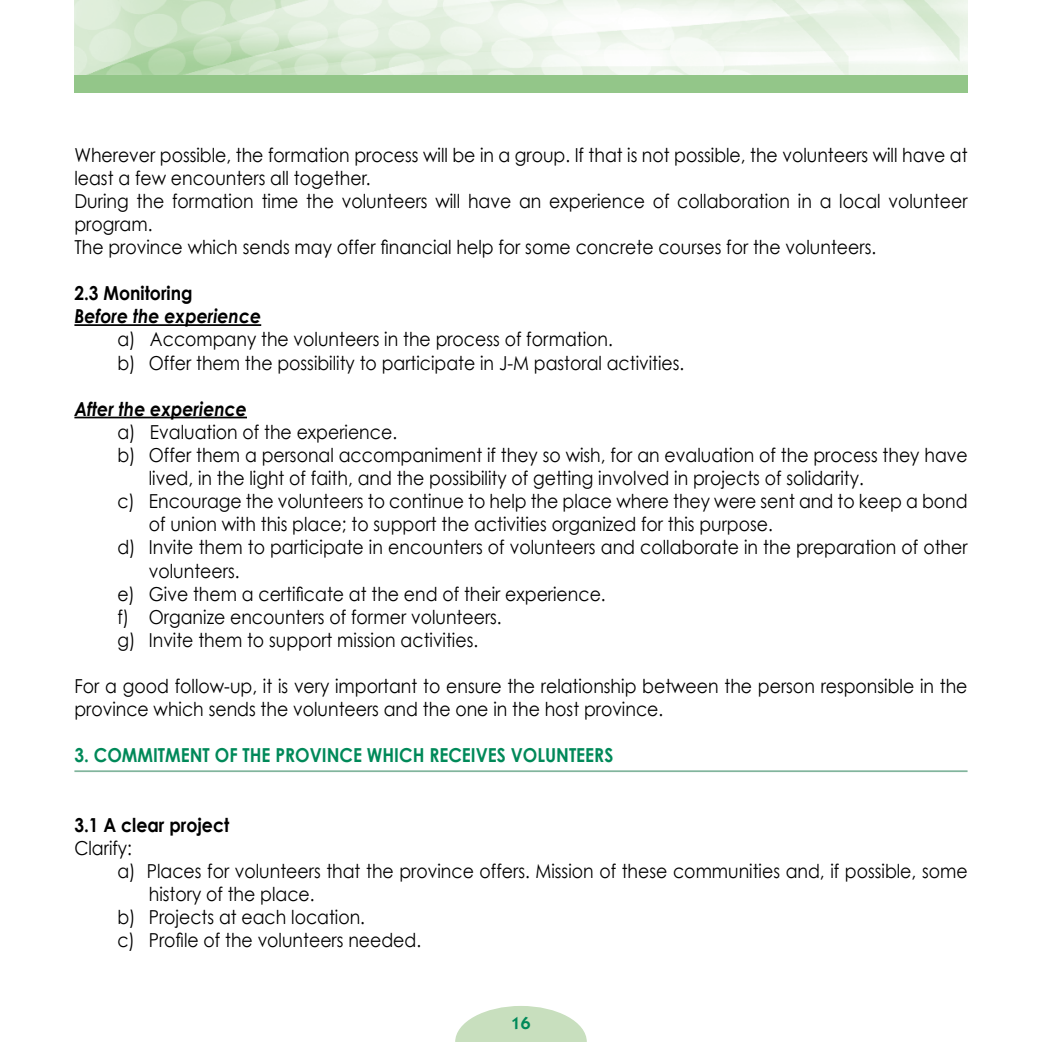
<style>
.page{position:relative;width:1042px;height:1042px;background:#fff}
.page>*{position:absolute;margin:0;border:0;box-sizing:border-box;transform-origin:0 0}
.t1{font:19.25px/23.1px "Century Gothic";color:#000;scale:.9 1}
.t2{font:700 19.25px "Century Gothic";color:#008959;scale:.9 1}
.t3{font:italic 700 19.25px "Century Gothic";color:#000;scale:.9 1}
.t4{font:700 19.25px "Century Gothic";color:#000;scale:.9 1}
.t5{font:600 17.5px "Itc Kabel";color:#008959}
</style>
<div class="page">
<svg style="left:455px;top:1006px;width:132px;height:36px"></svg>
<hr style="left:74px;top:324px;width:187px;height:2px;background:#000">
<hr style="left:74px;top:417px;width:173px;height:1px;background:#000">
<img style="left:74px;top:0;width:893px;height:75px">
<div style="left:74px;top:75px;width:893px;height:17px;background:#93c689"></div>
<hr style="left:74px;top:770px;width:893px;height:2px;background:#82b59d">
<p class="t1" style="left:74px;top:143px;width:994px">Wherever possible, the formation process will be in a group. If that is not possible, the volunteers will have at least a few encounters all together.<br>During the formation time the volunteers will have an experience of collaboration in a local volunteer program.<br>The province which sends may offer financial help for some concrete courses for the volunteers.</p>
<p class="t4" style="left:74px;top:281px;width:133px">2.3 Monitoring</p>
<p class="t3" style="left:74px;top:304px;width:209px">Before the experience</p>
<p class="t1" style="left:117px;top:328px;width:552px">a) Accompany the volunteers in the process of formation.</p>
<p class="t1" style="left:117px;top:351px;width:631px">b) Offer them the possibility to participate in J-M pastoral activities.</p>
<p class="t3" style="left:74px;top:396px;width:193px">After the experience</p>
<p class="t1" style="left:117px;top:420px;width:312px">a) Evaluation of the experience.</p>
<p class="t1" style="left:117px;top:443px;width:946px">b) Offer them a personal accompaniment if they so wish, for an evaluation of the process they have</p>
<p class="t1" style="left:149px;top:466px;width:796px">lived, in the light of faith, and the possibility of getting involved in projects of solidarity.</p>
<p class="t1" style="left:117px;top:489px;width:946px">c) Encourage the volunteers to continue to help the place where they were sent and to keep a bond</p>
<p class="t1" style="left:149px;top:512px;width:695px">of union with this place; to support the activities organized for this purpose.</p>
<p class="t1" style="left:117px;top:535px;width:946px">d) Invite them to participate in encounters of volunteers and collaborate in the preparation of other</p>
<p class="t1" style="left:149px;top:559px;width:102px">volunteers.</p>
<p class="t1" style="left:117px;top:582px;width:544px">e) Give them a certificate at the end of their experience.</p>
<p class="t1" style="left:117px;top:605px;width:429px">f) Organize encounters of former volunteers.</p>
<p class="t1" style="left:117px;top:628px;width:402px">g) Invite them to support mission activities.</p>
<p class="t1" style="left:74px;top:674px;width:994px">For a good follow-up, it is very important to ensure the relationship between the person responsible in the province which sends the volunteers and the one in the host province.</p>
<p class="t2" style="left:74px;top:743px;width:600px">3. COMMITMENT OF THE PROVINCE WHICH RECEIVES VOLUNTEERS</p>
<p class="t4" style="left:74px;top:812px;width:174px">3.1 A clear project</p>
<p class="t1" style="left:74px;top:836px;width:65px">Clarify:</p>
<p class="t1" style="left:117px;top:859px;width:946px">a) Places for volunteers that the province offers. Mission of these communities and, if possible, some</p>
<p class="t1" style="left:149px;top:882px;width:186px">history of the place.</p>
<p class="t1" style="left:117px;top:905px;width:277px">b) Projects at each location.</p>
<p class="t1" style="left:117px;top:928px;width:339px">c) Profile of the volunteers needed.</p>
<p class="t5" style="left:511px;top:1013px;width:21px">16</p>
</div>
